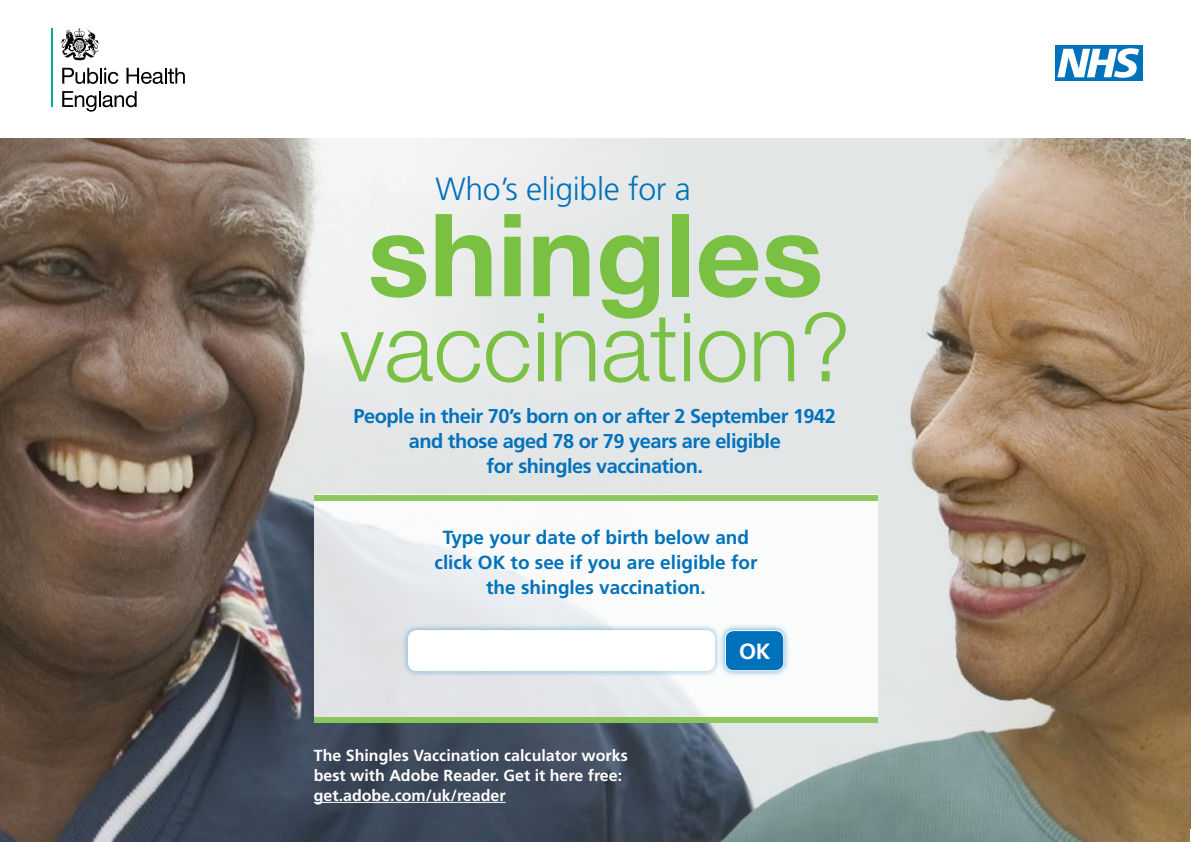
<style>
.page{position:relative;width:1191px;height:842px;background:#fff}
.page>*{position:absolute;margin:0;border:0;box-sizing:border-box;transform-origin:0 0}
.age{font:700 115px "Helvetica Neue";color:#7ac143}
.age-2{font:300 95px "Helvetica Neue";color:#7ac143}
.t1{font:300 32px "Frutiger";letter-spacing:-.01em;color:#0072bc}
.t2{font:700 22px "Frutiger";color:#fff}
.t3{font:700 20px/25px "Frutiger";letter-spacing:-.025em;color:#0072bc;text-align:center}
.t4{font:700 19px/25px "Frutiger";color:#0072bc;text-align:center}
.t5{font:700 16px/20px "Frutiger";color:#fff}
</style>
<div class="page">
<img style="left:0;top:139px;width:1191px;height:703px">
<hr style="left:51px;top:28px;width:2px;height:79px;background:#00ae9e">
<svg style="left:62px;top:68px;width:56px;height:16px"></svg>
<svg style="left:126px;top:68px;width:59px;height:16px"></svg>
<svg style="left:62px;top:91px;width:75px;height:21px"></svg>
<svg style="left:60px;top:28px;width:39px;height:32px"></svg>
<div style="left:1054px;top:45px;width:88px;height:36px;background:#0072bc"></div>
<svg style="left:1057px;top:48px;width:82px;height:30px"></svg>
<svg style="left:314px;top:500px;width:563px;height:217px"></svg>
<hr style="left:314px;top:802px;width:191px;height:1px;background:#fff">
<div style="left:402px;top:624px;width:319px;height:53px;background:#0072bc;opacity:.5"></div>
<div style="left:408px;top:631px;width:306px;height:40px;background:#fff;border-radius:9px"></div>
<div style="left:408px;top:630px;width:307px;height:41px;border:1px solid #fff;border-radius:9px"></div>
<div style="left:718px;top:624px;width:72px;height:53px;background:#0072bc;opacity:.6"></div>
<div style="left:725px;top:631px;width:58px;height:40px;background:#0072bc;border-radius:9px"></div>
<div style="left:725px;top:630px;width:59px;height:41px;border:1px solid #fff;border-radius:9px"></div>
<div style="left:314px;top:495px;width:563px;height:5px;background:#8dc95e"></div>
<div style="left:314px;top:717px;width:563px;height:6px;background:#8ac65c"></div>
<p class="t1" style="left:435px;top:171px;width:257px">Who’s eligible for a</p>
<p class="age" style="left:368px;top:165px;width:457px">shingles</p>
<p class="age-2" style="left:340px;top:271px;width:512px">vaccination?</p>
<p class="t3" style="left:353px;top:404px;width:484px">People in their 70’s born on or after 2 September 1942 and those aged 78 or 79 years are eligible<br>for shingles vaccination.</p>
<p class="t4" style="left:434px;top:525px;width:324px">Type your date of birth below and click OK to see if you are eligible for the shingles vaccination.</p>
<p class="t5" style="left:314px;top:745px;width:315px">The Shingles Vaccination calculator works best with Adobe Reader. Get it here free: get.adobe.com/uk/reader</p>
<p class="t2" style="left:739px;top:639px;width:33px">OK</p>
</div>
